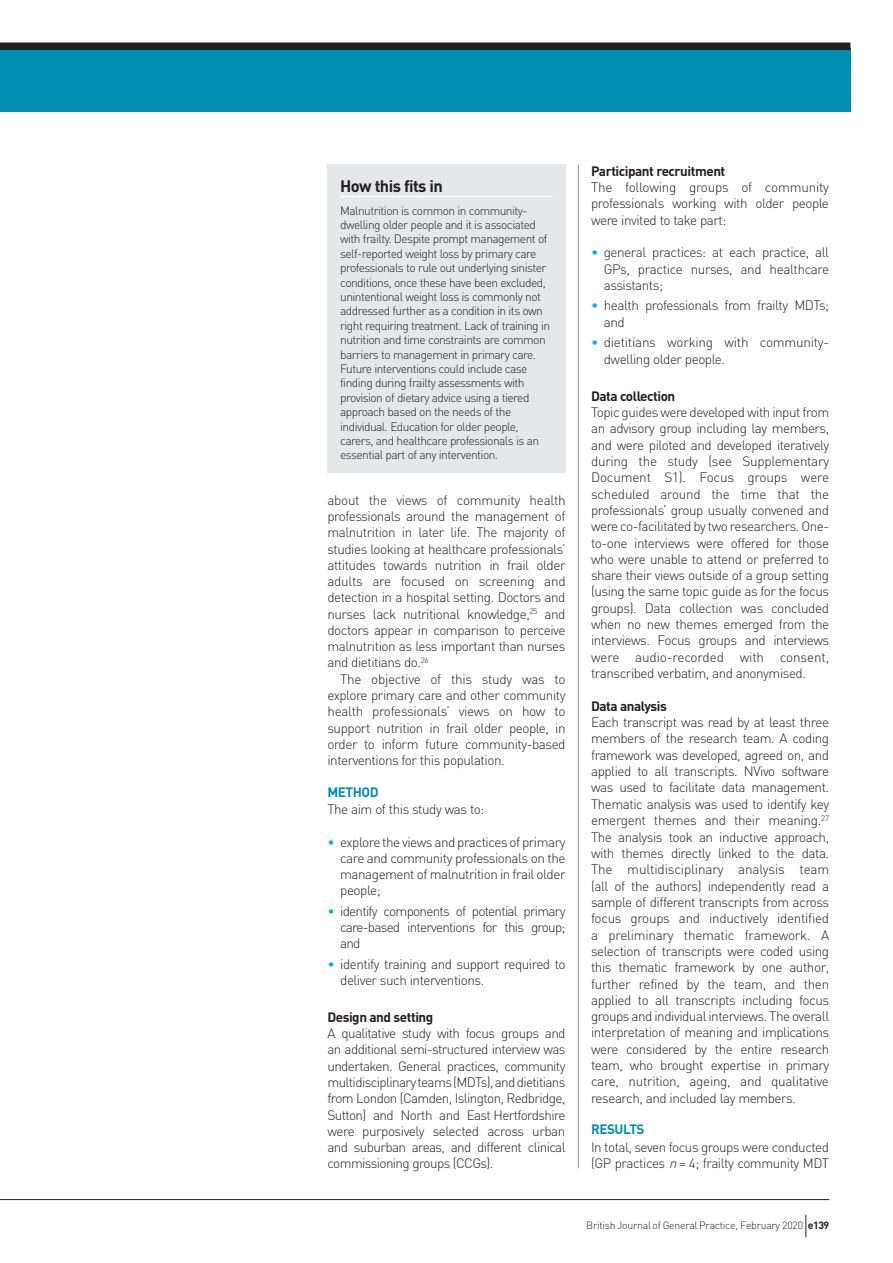
<style>
.page{position:relative;width:893px;height:1263px;background:#fff}
.page>*{position:absolute;margin:0;border:0;box-sizing:border-box;transform-origin:0 0}
.t1{font:700 16.5px "DIN";letter-spacing:-.035em;color:#231f20}
.t2{font:300 13.5px/16.4px "DIN";letter-spacing:-.035em;color:#231f20;text-align:justify}
.t3{font:700 13.5px "DIN";letter-spacing:-.035em;color:#231f20}
.t4{font:700 13.5px "DIN";letter-spacing:-.035em;color:#008fb3}
.t5{font:300 12px/14.4px "DIN";letter-spacing:-.045em;color:#231f20}
.t6{font:300 10.5px "DIN";letter-spacing:-.025em;color:#231f20}
.s1{color:#00aeef}
.s2{font-style:italic}
.s3{font-weight:700}
</style>
<div class="page">
<div style="left:0;top:48px;width:850px;height:63px;background:#008fb3"></div>
<div style="left:0;top:43px;width:850px;height:7px;background:#231f20"></div>
<hr style="left:578px;top:165px;width:1px;height:1003px;background:#939598">
<div style="left:327px;top:165px;width:239px;height:308px;background:#e6e7e9"></div>
<hr style="left:340px;top:196px;width:213px;height:1px;background:#fff">
<hr style="left:0;top:1199px;width:829px;height:1px;background:#231f20">
<svg style="left:805px;top:1215px;width:1px;height:22px"></svg>
<p class="t1" style="left:340px;top:175px;width:104px">How this fits in</p>
<p class="t5" style="left:340px;top:203px;width:211px">Malnutrition is common in community&shy;dwelling older people and it is associated with frailty. Despite prompt management of self-reported weight loss by primary care professionals to rule out underlying sinister conditions, once these have been excluded, unintentional weight loss is commonly not addressed further as a condition in its own right requiring treatment. Lack of training in nutrition and time constraints are common barriers to management in primary care.<br>Future interventions could include case finding during frailty assessments with provision of dietary advice using a tiered approach based on the needs of the individual. Education for older people, carers, and healthcare professionals is an essential part of any intervention.</p>
<p class="t2" style="left:327px;top:492px;width:240px">about the views of community health professionals around the management of malnutrition in later life. The majority of studies looking at healthcare professionals’ attitudes towards nutrition in frail older adults are focused on screening and detection in a hospital setting. Doctors and nurses lack nutritional knowledge,<sup>25</sup> and doctors appear in comparison to perceive malnutrition as less important than nurses and dietitians do.<sup>26</sup></p>
<p class="t2" style="left:327px;top:671px;width:240px;text-indent:13px">The objective of this study was to explore primary care and other community health professionals’ views on how to support nutrition in frail older people, in order to inform future community-based interventions for this population.</p>
<p class="t4" style="left:327px;top:783px;width:53px">METHOD</p>
<p class="t2" style="left:327px;top:801px;width:158px">The aim of this study was to:</p>
<p class="t2" style="left:340px;top:833px;width:227px;text-indent:-13px"><span class="s1">•</span> explore the views and practices of primary care and community professionals on the management of malnutrition in frail older people;</p>
<p class="t2" style="left:340px;top:903px;width:227px;text-indent:-13px"><span class="s1">•</span> identify components of potential primary care-based interventions for this group; and</p>
<p class="t2" style="left:340px;top:956px;width:227px;text-indent:-13px"><span class="s1">•</span> identify training and support required to deliver such interventions.</p>
<p class="t3" style="left:327px;top:1008px;width:107px">Design and setting</p>
<p class="t2" style="left:327px;top:1025px;width:240px">A qualitative study with focus groups and an additional semi-structured interview was undertaken. General practices, community multidisciplinary teams (MDTs), and dietitians from London (Camden, Islington, Redbridge, Sutton) and North and East Hertfordshire were purposively selected across urban and suburban areas, and different clinical commissioning groups (CCGs).</p>
<p class="t3" style="left:591px;top:162px;width:136px">Participant recruitment</p>
<p class="t2" style="left:591px;top:179px;width:239px">The following groups of community professionals working with older people were invited to take part:</p>
<p class="t2" style="left:604px;top:244px;width:227px;text-indent:-13px"><span class="s1">•</span> general practices: at each practice, all GPs, practice nurses, and healthcare assistants;</p>
<p class="t2" style="left:604px;top:297px;width:227px;text-indent:-13px"><span class="s1">•</span> health professionals from frailty MDTs; and</p>
<p class="t2" style="left:604px;top:334px;width:227px;text-indent:-13px"><span class="s1">•</span> dietitians working with community&shy;dwelling older people.</p>
<p class="t3" style="left:591px;top:387px;width:86px">Data collection</p>
<p class="t2" style="left:591px;top:404px;width:240px">Topic guides were developed with input from an advisory group including lay members, and were piloted and developed iteratively during the study (see Supplementary Document S1). Focus groups were scheduled around the time that the professionals’ group usually convened and were co-facilitated by two researchers. One&shy;to-one interviews were offered for those who were unable to attend or preferred to share their views outside of a group setting (using the same topic guide as for the focus groups). Data collection was concluded when no new themes emerged from the interviews. Focus groups and interviews were audio-recorded with consent, transcribed verbatim, and anonymised.</p>
<p class="t3" style="left:591px;top:697px;width:77px">Data analysis</p>
<p class="t2" style="left:591px;top:714px;width:240px">Each transcript was read by at least three members of the research team. A coding framework was developed, agreed on, and applied to all transcripts. NVivo software was used to facilitate data management.<br>Thematic analysis was used to identify key emergent themes and their meaning.<sup>27<br></sup>The analysis took an inductive approach, with themes directly linked to the data.<br>The multidisciplinary analysis team (all of the authors) independently read a sample of different transcripts from across focus groups and inductively identified a preliminary thematic framework. A selection of transcripts were coded using this thematic framework by one author, further refined by the team, and then applied to all transcripts including focus groups and individual interviews. The overall interpretation of meaning and implications were considered by the entire research team, who brought expertise in primary care, nutrition, ageing, and qualitative research, and included lay members.</p>
<p class="t4" style="left:591px;top:1121px;width:55px">RESULTS</p>
<p class="t2" style="left:591px;top:1139px;width:240px">In total, seven focus groups were conducted (GP practices <span class="s2">n</span>= 4; frailty community MDT</p>
<p class="t6" style="left:586px;top:1219px;width:244px">British Journal of General Practice, February 2020 <span class="s3">e139</span></p>
</div>
